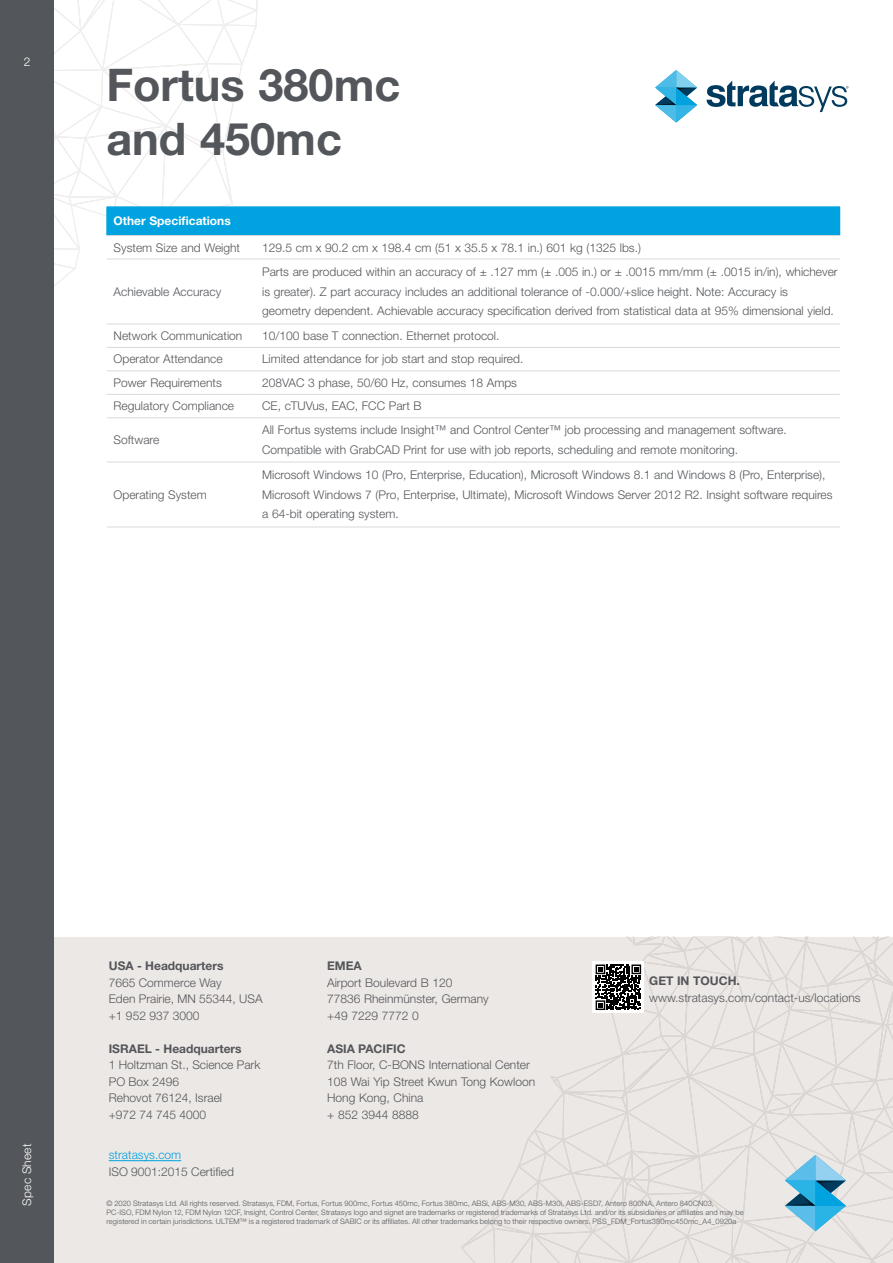
<style>
.page{position:relative;width:893px;height:1263px;background:#fff}
.page>*{position:absolute;margin:0;border:0;box-sizing:border-box;transform-origin:0 0}
.Page_Title{font:700 45px/54px "Helvetica Neue LT Std";color:#53565a}
.TBL_-_Body{font:300 12px/19.5px "Helvetica Neue LT Std";color:#53565a}
.t1{font:300 12px/16.5px "Helvetica Neue LT Std";color:#54555a}
.t2{font:700 12px "Helvetica Neue LT Std";color:#54555a}
.TBL_-_Title{font:700 12px "Helvetica Neue LT Std";color:#fff}
.t3{font:300 12px "Helvetica Neue LT Std";color:#00a2df}
.t4{font:300 12px "Helvetica Neue LT Std";letter-spacing:.015em;color:#fff}
.t5{font:300 7.5px/9px "Helvetica Neue LT Std";letter-spacing:.015em;color:#53565a}
</style>
<div class="page">
<div style="left:54px;top:937px;width:839px;height:326px;background:#ece8e5"></div>
<hr style="left:109px;top:1160px;width:72px;height:1px;background:#00a2df">
<svg style="left:461px;top:937px;width:432px;height:326px"></svg>
<div style="left:0;top:0;width:54px;height:1263px;background:#53565a"></div>
<svg style="left:655px;top:70px;width:42px;height:53px"></svg>
<svg style="left:707px;top:81px;width:141px;height:31px"></svg>
<div style="left:107px;top:207px;width:733px;height:29px;background:#00a3e0"></div>
<svg style="left:107px;top:258px;width:733px;height:269px"></svg>
<hr style="left:255px;top:259px;width:585px;height:1px;background:#d9d9d6">
<hr style="left:107px;top:324px;width:148px;height:1px;background:#d9d9d6">
<hr style="left:255px;top:324px;width:585px;height:1px;background:#d9d9d6">
<hr style="left:107px;top:347px;width:148px;height:1px;background:#d9d9d6">
<hr style="left:255px;top:347px;width:585px;height:1px;background:#d9d9d6">
<hr style="left:107px;top:370px;width:148px;height:1px;background:#d9d9d6">
<hr style="left:255px;top:370px;width:585px;height:1px;background:#d9d9d6">
<hr style="left:107px;top:394px;width:148px;height:1px;background:#d9d9d6">
<hr style="left:255px;top:394px;width:585px;height:1px;background:#d9d9d6">
<hr style="left:107px;top:417px;width:148px;height:1px;background:#d9d9d6">
<hr style="left:255px;top:417px;width:585px;height:1px;background:#d9d9d6">
<hr style="left:107px;top:462px;width:148px;height:1px;background:#d9d9d6">
<hr style="left:255px;top:462px;width:585px;height:1px;background:#d9d9d6">
<svg style="left:54px;top:0;width:206px;height:321px"></svg>
<hr style="left:255px;top:206px;width:585px;height:1px;background:#00a3e0">
<hr style="left:106px;top:235px;width:149px;height:1px;background:#d9d9d6">
<hr style="left:255px;top:235px;width:585px;height:1px;background:#d9d9d6">
<hr style="left:107px;top:527px;width:148px;height:1px;background:#d9d9d6">
<hr style="left:255px;top:527px;width:585px;height:1px;background:#d9d9d6">
<p class="t4" style="left:24px;top:54px;width:8px">2</p>
<p class="Page_Title" style="left:106px;top:57px;width:295px">Fortus 380mc and 450mc</p>
<p class="TBL_-_Title" style="left:114px;top:214px;width:119px">Other Specifications</p>
<p class="TBL_-_Body" style="left:114px;top:237px;width:128px">System Size and Weight</p>
<p class="TBL_-_Body" style="left:262px;top:237px;width:380px">129.5 cm x 90.2 cm x 198.4 cm (51 x 35.5 x 78.1 in.) 601 kg (1325 lbs.)</p>
<p class="TBL_-_Body" style="left:114px;top:281px;width:109px">Achievable Accuracy</p>
<p class="TBL_-_Body" style="left:262px;top:262px;width:577px">Parts are produced within an accuracy of ± .127 mm (± .005 in.) or ± .0015 mm/mm (± .0015 in/in), whichever is greater). Z part accuracy includes an additional tolerance of -0.000/+slice height. Note: Accuracy is geometry dependent. Achievable accuracy specification derived from statistical data at 95% dimensional yield.</p>
<p class="TBL_-_Body" style="left:114px;top:326px;width:130px">Network Communication</p>
<p class="TBL_-_Body" style="left:262px;top:326px;width:239px">10/100 base T connection. Ethernet protocol.</p>
<p class="TBL_-_Body" style="left:114px;top:349px;width:111px">Operator Attendance</p>
<p class="TBL_-_Body" style="left:262px;top:349px;width:263px">Limited attendance for job start and stop required.</p>
<p class="TBL_-_Body" style="left:114px;top:373px;width:110px">Power Requirements</p>
<p class="TBL_-_Body" style="left:262px;top:373px;width:256px">208VAC 3 phase, 50/60 Hz, consumes 18 Amps</p>
<p class="TBL_-_Body" style="left:114px;top:396px;width:122px">Regulatory Compliance</p>
<p class="TBL_-_Body" style="left:262px;top:396px;width:161px">CE, cTUVus, EAC, FCC Part B</p>
<p class="TBL_-_Body" style="left:114px;top:430px;width:47px">Software</p>
<p class="TBL_-_Body" style="left:262px;top:420px;width:526px">All Fortus systems include Insight™ and Control Center™ job processing and management software.<br>Compatible with GrabCAD Print for use with job reports, scheduling and remote monitoring.</p>
<p class="TBL_-_Body" style="left:114px;top:484px;width:95px">Operating System</p>
<p class="TBL_-_Body" style="left:262px;top:465px;width:572px">Microsoft Windows 10 (Pro, Enterprise, Education), Microsoft Windows 8.1 and Windows 8 (Pro, Enterprise),<br>Microsoft Windows 7 (Pro, Enterprise, Ultimate), Microsoft Windows Server 2012 R2. Insight software requires a 64-bit operating system.</p>
<p class="t4" style="left:20px;top:1205px;width:63px;rotate:-90deg">Spec Sheet</p>
<p class="t2" style="left:109px;top:959px;width:116px">USA - Headquarters</p>
<p class="t1" style="left:109px;top:974px;width:155px">7665 Commerce Way<br>Eden Prairie, MN 55344, USA +1 952 937 3000</p>
<p class="t2" style="left:109px;top:1041px;width:134px">ISRAEL - Headquarters</p>
<p class="t1" style="left:109px;top:1056px;width:153px">1 Holtzman St., Science Park<br>PO Box 2496<br>Rehovot 76124, Israel<br>+972 74 745 4000</p>
<p class="t3" style="left:109px;top:1148px;width:74px">stratasys.com</p>
<p class="t1" style="left:109px;top:1163px;width:127px">ISO 9001:2015 Certified</p>
<p class="t2" style="left:327px;top:959px;width:36px">EMEA</p>
<p class="t1" style="left:327px;top:974px;width:163px">Airport Boulevard B 120<br>77836 Rheinmünster, Germany +49 7229 7772 0</p>
<p class="t2" style="left:327px;top:1041px;width:80px">ASIA PACIFIC</p>
<p class="t1" style="left:327px;top:1056px;width:210px">7th Floor, C-BONS International Center<br>108 Wai Yip Street Kwun Tong Kowloon<br>Hong Kong, China<br>+ 852 3944 8888</p>
<p class="t2" style="left:649px;top:974px;width:92px">GET IN TOUCH.</p>
<p class="t1" style="left:649px;top:989px;width:213px">www.stratasys.com/contact-us/locations</p>
<p class="t5" style="left:106px;top:1198px;width:639px">© 2020 Stratasys Ltd. All rights reserved. Stratasys, FDM, Fortus, Fortus 900mc, Fortus 450mc, Fortus 380mc, ABSi, ABS-M30, ABS-M30i, ABS-ESD7, Antero 800NA, Antero 840CN03,<br>PC-ISO, FDM Nylon 12, FDM Nylon 12CF, Insight, Control Center, Stratasys logo and signet are trademarks or registered trademarks of Stratasys Ltd. and/or its subsidiaries or affiliates and may be registered in certain jurisdictions. ULTEM™ is a registered trademark of SABIC or its affiliates. All other trademarks belong to their respective owners. PSS_FDM_Fortus380mc450mc_A4_0920a</p>
</div>
